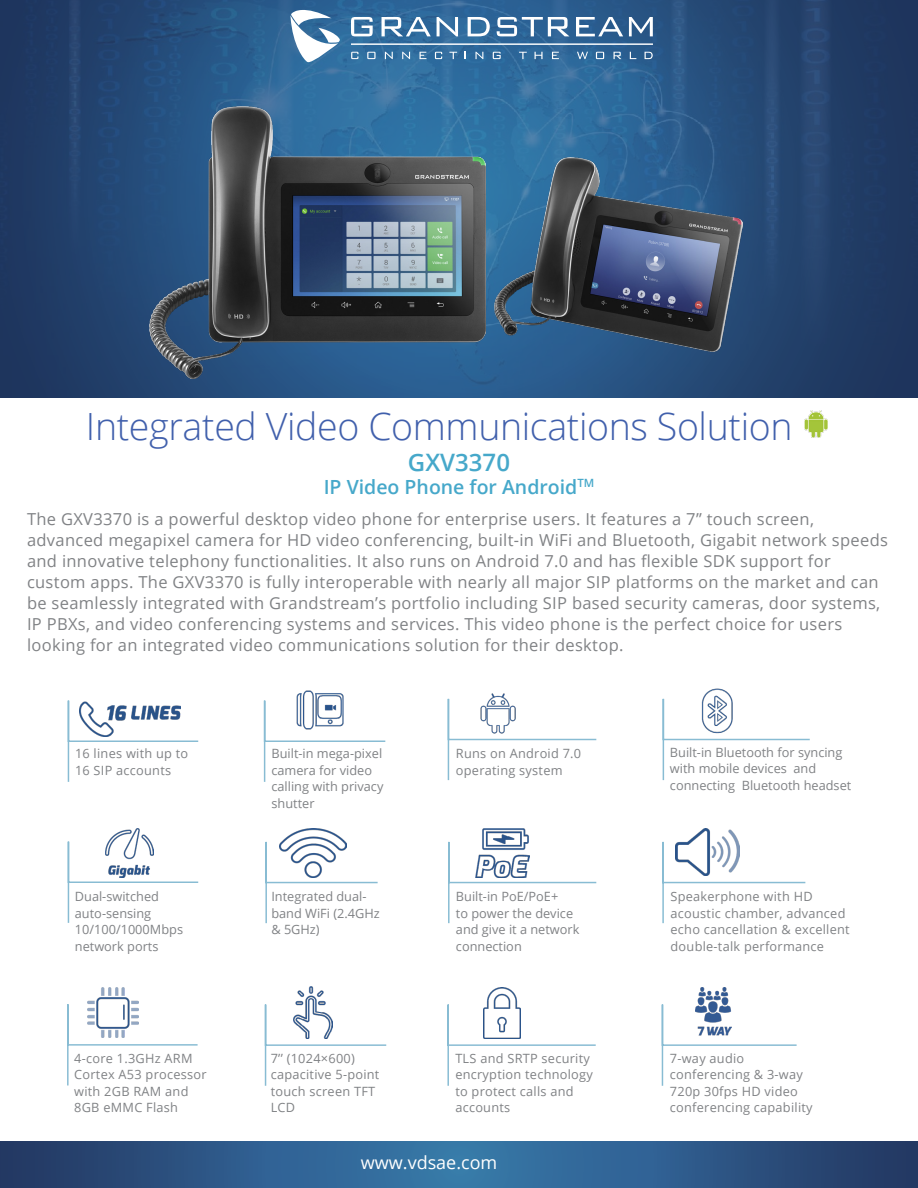
<style>
.page{position:relative;width:918px;height:1188px;background:#fff}
.page>*{position:absolute;margin:0;border:0;box-sizing:border-box;transform-origin:0 0}
.t1{font:300 37.5px "Open Sans";letter-spacing:-.01em;color:#4160ac}
.t2{font:600 24px "Open Sans";color:#46a8ca}
.t3{font:600 19.5px "Open Sans";color:#46a8ca}
.t4{font:18px "Open Sans";color:#fff}
.t5{font:16.5px/21px "Open Sans";letter-spacing:.02em;color:#808285}
.t6{font:12.75px/16.5px "Open Sans";letter-spacing:.02em;color:#808285}
.t7{font:12.75px/16.5px "Open Sans";color:#808285}
</style>
<div class="page">
<img style="left:0;top:0;width:918px;height:397px">
<img style="left:494px;top:157px;width:248px;height:194px">
<img style="left:149px;top:107px;width:337px;height:272px">
<svg style="left:291px;top:10px;width:49px;height:52px"></svg>
<svg style="left:351px;top:17px;width:22px;height:19px"></svg>
<svg style="left:382px;top:17px;width:49px;height:19px"></svg>
<svg style="left:437px;top:17px;width:21px;height:19px"></svg>
<svg style="left:468px;top:17px;width:22px;height:19px"></svg>
<svg style="left:497px;top:17px;width:72px;height:19px"></svg>
<svg style="left:576px;top:17px;width:47px;height:19px"></svg>
<svg style="left:629px;top:17px;width:24px;height:19px"></svg>
<svg style="left:351px;top:52px;width:7px;height:7px"></svg>
<svg style="left:367px;top:52px;width:9px;height:7px"></svg>
<svg style="left:385px;top:52px;width:8px;height:7px"></svg>
<svg style="left:402px;top:52px;width:8px;height:7px"></svg>
<svg style="left:420px;top:52px;width:6px;height:7px"></svg>
<svg style="left:435px;top:52px;width:7px;height:7px"></svg>
<svg style="left:449px;top:52px;width:8px;height:7px"></svg>
<svg style="left:476px;top:52px;width:7px;height:7px"></svg>
<svg style="left:493px;top:52px;width:8px;height:7px"></svg>
<svg style="left:519px;top:52px;width:8px;height:7px"></svg>
<svg style="left:535px;top:52px;width:8px;height:7px"></svg>
<svg style="left:552px;top:52px;width:7px;height:7px"></svg>
<svg style="left:645px;top:52px;width:8px;height:7px"></svg>
<svg style="left:596px;top:52px;width:8px;height:7px"></svg>
<svg style="left:614px;top:52px;width:7px;height:7px"></svg>
<svg style="left:630px;top:52px;width:6px;height:7px"></svg>
<svg style="left:577px;top:52px;width:11px;height:7px"></svg>
<hr style="left:351px;top:44px;width:302px;height:1px;background:#fff">
<img style="left:804px;top:411px;width:24px;height:27px">
<img style="left:109px;top:828px;width:41px;height:12px">
<img style="left:296px;top:690px;width:48px;height:9px">
<img style="left:491px;top:693px;width:14px;height:4px">
<img style="left:689px;top:828px;width:49px;height:12px">
<img style="left:703px;top:688px;width:28px;height:9px">
<img style="left:283px;top:828px;width:61px;height:12px">
<img style="left:482px;top:828px;width:47px;height:12px">
<svg style="left:0;top:1142px;width:918px;height:46px;background:#2d5988"></svg>
<svg style="left:67px;top:700px;width:132px;height:82px"></svg>
<svg style="left:263px;top:699px;width:123px;height:83px"></svg>
<svg style="left:447px;top:697px;width:150px;height:84px"></svg>
<svg style="left:662px;top:697px;width:148px;height:84px"></svg>
<svg style="left:67px;top:840px;width:132px;height:83px"></svg>
<svg style="left:265px;top:840px;width:113px;height:84px"></svg>
<svg style="left:448px;top:840px;width:149px;height:84px"></svg>
<svg style="left:662px;top:840px;width:144px;height:84px"></svg>
<img style="left:87px;top:988px;width:52px;height:15px">
<img style="left:697px;top:988px;width:32px;height:15px">
<img style="left:295px;top:986px;width:31px;height:17px">
<img style="left:486px;top:988px;width:32px;height:15px">
<svg style="left:67px;top:1003px;width:131px;height:83px"></svg>
<svg style="left:264px;top:1003px;width:123px;height:83px"></svg>
<svg style="left:447px;top:1003px;width:149px;height:83px"></svg>
<svg style="left:661px;top:1003px;width:136px;height:83px"></svg>
<h1 class="t1" style="left:86px;top:400px;width:708px">Integrated Video Communications Solution</h1>
<h2 class="t2" style="left:408px;top:446px;width:104px">GXV3370</h2>
<p class="t3" style="left:324px;top:473px;width:272px">IP Video Phone for Android<sup>TM</sup></p>
<p class="t5" style="left:27px;top:508px;width:863px">The GXV3370 is a powerful desktop video phone for enterprise users. It features a 7” touch screen, advanced megapixel camera for HD video conferencing, built-in WiFi and Bluetooth, Gigabit network speeds and innovative telephony functionalities. It also runs on Android 7.0 and has flexible SDK support for custom apps. The GXV3370 is fully interoperable with nearly all major SIP platforms on the market and can be seamlessly integrated with Grandstream’s portfolio including SIP based security cameras, door systems, IP PBXs, and video conferencing systems and services. This video phone is the perfect choice for users looking for an integrated video communications solution for their desktop.</p>
<p class="t6" style="left:75px;top:745px;width:115px">16 lines with up to<br>16 SIP accounts</p>
<p class="t7" style="left:271px;top:745px;width:113px">Built-in mega-pixel camera for video calling with privacy shutter</p>
<p class="t6" style="left:456px;top:745px;width:127px">Runs on Android 7.0 operating system</p>
<p class="t7" style="left:670px;top:743px;width:183px">Built-in Bluetooth for syncing with mobile devices and connecting Bluetooth headset</p>
<p class="t7" style="left:75px;top:888px;width:110px">Dual-switched auto-sensing<br>10/100/1000Mbps network ports</p>
<p class="t7" style="left:271px;top:888px;width:110px">Integrated dual&shy;band WiFi (2.4GHz &amp; 5GHz)</p>
<p class="t7" style="left:456px;top:888px;width:125px">Built-in PoE/PoE+<br>to power the device and give it a network connection</p>
<p class="t6" style="left:671px;top:888px;width:181px">Speakerphone with HD acoustic chamber, advanced echo cancellation &amp; excellent double-talk performance</p>
<p class="t6" style="left:74px;top:1049px;width:134px">4-core 1.3GHz ARM<br>Cortex A53 processor with 2GB RAM and<br>8GB eMMC Flash</p>
<p class="t6" style="left:271px;top:1049px;width:110px">7’’ (1024×600) capacitive 5-point touch screen TFT<br>LCD</p>
<p class="t6" style="left:455px;top:1049px;width:139px">TLS and SRTP security encryption technology to protect calls and accounts</p>
<p class="t6" style="left:670px;top:1049px;width:144px">7-way audio conferencing &amp; 3-way<br>720p 30fps HD video conferencing capability</p>
<p class="t4" style="left:361px;top:1150px;width:138px">www.vdsae.com</p>
</div>
